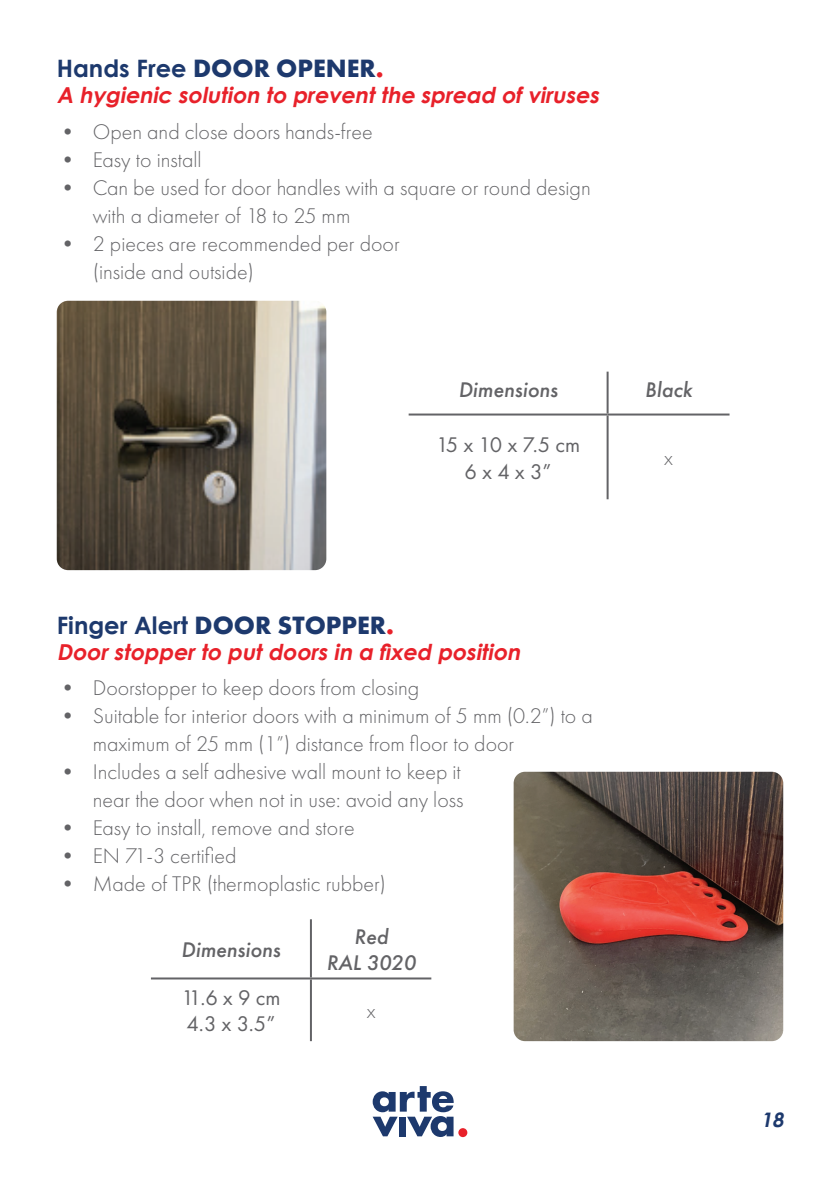
<style>
.page{position:relative;width:840px;height:1191px;background:#fff}
.page>*{position:absolute;margin:0;border:0;box-sizing:border-box;transform-origin:0 0}
.t1{font:700 26px "Futura PT";color:#1d396d}
.t2{font:700 24px "Century Gothic";color:#1d396d}
.t3{font:300 22px/28px "Futura PT";color:#636366}
.t4{font:italic 700 22px "Century Gothic";color:#e8212a}
.t5{font:italic 500 22px/26.4px "Futura PT";color:#636366;text-align:center}
.t6{font:22px/26.4px "Futura PT";letter-spacing:-.065em;color:#636366;text-align:center}
.t7{font:italic 700 20px "Century Gothic";color:#1d396d}
.s1{font-family:"Century Gothic";font-size:24px}
.s2{color:#e8212a}
.s3{font-family:"Futura PT";font-size:26px}
.s4{font-family:"Futura PT";font-size:26px;color:#e8212a}
</style>
<div class="page">
<img style="left:57px;top:301px;width:269px;height:269px">
<img style="left:513px;top:771px;width:269px;height:270px">
<svg style="left:372px;top:1086px;width:81px;height:51px"></svg>
<div style="left:458px;top:1128px;width:9px;height:9px;background:#e8212a;border-radius:50%"></div>
<hr style="left:408px;top:413px;width:199px;height:2px;background:#636366">
<hr style="left:607px;top:413px;width:122px;height:2px;background:#636366">
<hr style="left:606px;top:371px;width:2px;height:42px;background:#636366">
<hr style="left:606px;top:415px;width:2px;height:84px;background:#636366">
<hr style="left:151px;top:977px;width:160px;height:2px;background:#636366">
<hr style="left:311px;top:977px;width:120px;height:2px;background:#636366">
<hr style="left:310px;top:919px;width:2px;height:58px;background:#636366">
<hr style="left:310px;top:979px;width:2px;height:62px;background:#636366">
<p class="t1" style="left:57px;top:51px;width:328px"><span class="s1">Hands Free</span> DOOR OPENER<span class="s2">.</span></p>
<p class="t4" style="left:57px;top:78px;width:549px">A hygienic solution to preventthe spread ofviruses</p>
<p class="t3" style="left:57px;top:118px;width:317px">• Open and close doors hands-free</p>
<p class="t3" style="left:57px;top:146px;width:146px">• Easy to install</p>
<p class="t3" style="left:93px;top:174px;width:499px;text-indent:-36px">• Can be used for door handles with a square or round design with a diameter of 18 to 25 mm</p>
<p class="t3" style="left:93px;top:230px;width:308px;text-indent:-36px">• 2 pieces are recommended per door (inside and outside)</p>
<p class="t5" style="left:458px;top:377px;width:101px">Dimensions</p>
<p class="t5" style="left:644px;top:377px;width:49px">Black</p>
<p class="t6" style="left:436px;top:431px;width:145px">15 x 10 x 7.5 cm<br>6 x 4 x 3”</p>
<p class="t3" style="left:663px;top:444px;width:10px">x</p>
<p class="t2" style="left:57px;top:607px;width:338px">Finger Alert <span class="s3">DOOR STOPPER</span><span class="s4">.</span></p>
<p class="t4" style="left:57px;top:635px;width:470px">Doorstopperto putdoorsin a fixed position</p>
<p class="t3" style="left:57px;top:673px;width:364px">• Doorstopper to keep doors from closing</p>
<p class="t3" style="left:93px;top:701px;width:501px;text-indent:-36px">• Suitable for interior doors with a minimum of 5 mm (0.2”) to a maximum of 25 mm (1”) distance from floor to door</p>
<p class="t3" style="left:57px;top:758px;width:408px;text-align:right">• Includes a self adhesive wall mount to keep it near the door when not in use: avoid any loss</p>
<p class="t3" style="left:57px;top:814px;width:299px">• Easy to install, remove and store</p>
<p class="t3" style="left:57px;top:842px;width:181px">• EN 71-3 certified</p>
<p class="t3" style="left:57px;top:870px;width:330px">• Made of TPR (thermoplastic rubber)</p>
<p class="t5" style="left:181px;top:937px;width:101px">Dimensions</p>
<p class="t6" style="left:181px;top:984px;width:101px;text-align:left">11.6 x 9 cm<br>4.3 x 3.5”</p>
<p class="t5" style="left:326px;top:923px;width:91px">Red<br>RAL 3020</p>
<p class="t3" style="left:366px;top:997px;width:10px">x</p>
<p class="t7" style="left:760px;top:1104px;width:29px">18</p>
</div>
